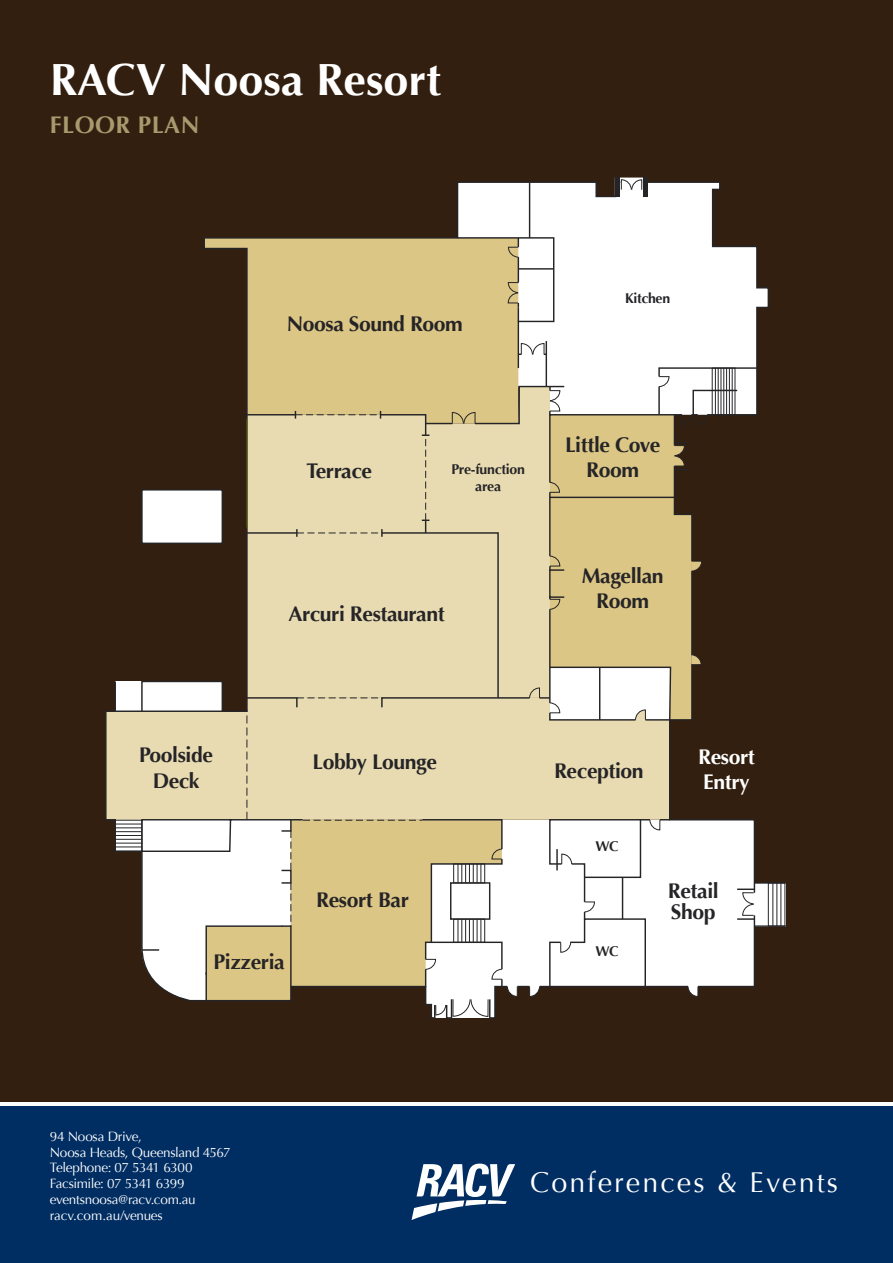
<style>
.page{position:relative;width:893px;height:1263px;background:#321f0f}
.page>*{position:absolute;margin:0;border:0;box-sizing:border-box;transform-origin:0 0}
.t1{font:700 45px "Optima";color:#fff}
.t2{font:28.65px "Optima";letter-spacing:.075em;color:#fff}
.t3{font:700 24px "Optima";letter-spacing:.02em;color:#a8996e}
.t4{font:700 21.15px/25.3px "Optima";letter-spacing:-.02em;color:#252427;text-align:center}
.t5{font:700 21.15px/25.3px "Optima";letter-spacing:-.02em;color:#fff}
.t6{font:700 14.1px/17px "Optima";letter-spacing:-.02em;color:#252427;text-align:center}
.t7{font:13.5px/15.9px "Optima";letter-spacing:-.025em;color:#fff}
</style>
<div class="page">
<div style="left:0;top:1105px;width:893px;height:158px;background:#002d62"></div>
<svg style="left:412px;top:1163px;width:103px;height:57px"></svg>
<svg style="left:770px;top:884px;width:16px;height:41px"></svg>
<hr style="left:754px;top:882px;width:32px;height:2px;background:#252427">
<hr style="left:754px;top:925px;width:32px;height:2px;background:#252427">
<div style="left:615px;top:178px;width:5px;height:19px;background:#252427"></div>
<div style="left:643px;top:178px;width:5px;height:19px;background:#252427"></div>
<hr style="left:773px;top:883px;width:1px;height:43px;background:#252427">
<hr style="left:777px;top:883px;width:1px;height:43px;background:#252427">
<hr style="left:781px;top:883px;width:1px;height:43px;background:#252427">
<div style="left:768px;top:883px;width:17px;height:43px;border:1px solid #252427"></div>
<svg style="left:115px;top:179px;width:655px;height:841px"></svg>
<hr style="left:0;top:1102px;width:893px;height:3px;background:#fff">
<h1 class="t1" style="left:50px;top:54px;width:393px">RACV Noosa Resort</h1>
<p class="t3" style="left:50px;top:111px;width:151px">FLOOR PLAN</p>
<p class="t4" style="left:287px;top:311px;width:178px">Noosa Sound Room</p>
<p class="t4" style="left:306px;top:458px;width:67px">Terrace</p>
<p class="t6" style="left:451px;top:461px;width:75px">Pre-function area</p>
<p class="t4" style="left:288px;top:601px;width:158px">Arcuri Restaurant</p>
<p class="t6" style="left:625px;top:290px;width:47px">Kitchen</p>
<p class="t4" style="left:565px;top:432px;width:97px">Little Cove<br>Room</p>
<p class="t4" style="left:582px;top:563px;width:83px">Magellan<br>Room</p>
<p class="t4" style="left:139px;top:743px;width:75px">Poolside<br>Deck</p>
<p class="t4" style="left:313px;top:749px;width:126px">Lobby Lounge</p>
<p class="t4" style="left:214px;top:950px;width:73px">Pizzeria</p>
<p class="t4" style="left:316px;top:887px;width:94px">Resort Bar</p>
<p class="t4" style="left:554px;top:758px;width:91px">Reception</p>
<p class="t6" style="left:595px;top:838px;width:25px">WC</p>
<p class="t6" style="left:595px;top:943px;width:25px">WC</p>
<p class="t5" style="left:698px;top:744px;width:58px">Resort<br>Entry</p>
<p class="t4" style="left:668px;top:881px;width:52px;line-height:21.1px;text-align:left">Retail<br>Shop</p>
<p class="t7" style="left:50px;top:1128px;width:182px">94 Noosa Drive,<br>Noosa Heads, Queensland 4567<br>Telephone: 07 5341 6300<br>Facsimile: 07 5341 6399 eventsnoosa@racv.com.au racv.com.au/venues</p>
<h2 class="t2" style="left:530px;top:1165px;width:309px">Conferences &amp; Events</h2>
</div>
